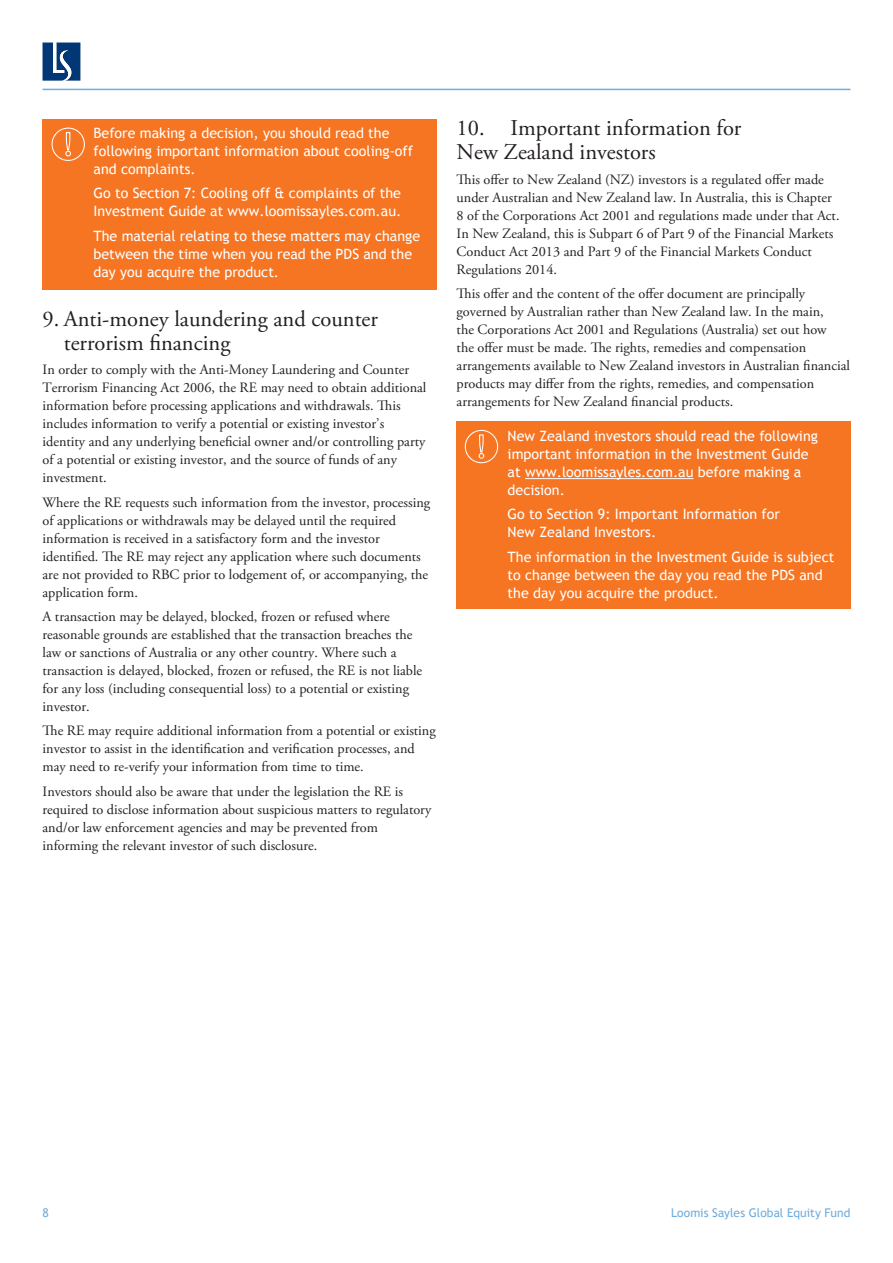
<style>
.page{position:relative;width:893px;height:1263px;background:#fff}
.page>*{position:absolute;margin:0;border:0;box-sizing:border-box;transform-origin:0 0}
.t1{font:22.5px/24px "Adobe Garamond Pro";color:#231f20}
.t2{font:14.25px/18px "Adobe Garamond Pro";color:#231f20}
.t3{font:14.25px/18px "Trebuchet MS";color:#fff}
.t4{font:12px "Trebuchet MS";letter-spacing:.005em;color:#6eacdd}
</style>
<div class="page">
<hr style="left:43px;top:89px;width:807px;height:1px;background:#6eacdd">
<svg style="left:43px;top:43px;width:37px;height:38px"></svg>
<div style="left:43px;top:119px;width:394px;height:170px;background:#f57523"></div>
<div style="left:457px;top:422px;width:394px;height:187px;background:#f57523"></div>
<hr style="left:525px;top:478px;width:169px;height:1px;background:#fff">
<div style="left:465px;top:430px;width:33px;height:33px;border:1px solid #fff;border-radius:50%"></div>
<svg style="left:478px;top:434px;width:7px;height:25px"></svg>
<div style="left:52px;top:128px;width:33px;height:33px;border:1px solid #fff;border-radius:50%"></div>
<svg style="left:65px;top:132px;width:6px;height:25px"></svg>
<p class="t3" style="left:94px;top:124px;width:321px">Before making a decision, you should read the following important information about cooling-off and complaints.</p>
<p class="t3" style="left:94px;top:185px;width:309px">Go to Section 7: Cooling off &amp; complaints of the<br>Investment Guide at www.loomissayles.com.au.</p>
<p class="t3" style="left:94px;top:227px;width:328px">The material relating to these matters may change between the time when you read the PDS and the day you acquire the product.</p>
<h1 class="t1" style="left:64px;top:308px;width:316px;text-indent:-21px">9. Anti-money laundering and counter terrorism financing</h1>
<p class="t2" style="left:43px;top:361px;width:385px">In order to comply with the Anti-Money Laundering and Counter Terrorism Financing Act 2006, the RE may need to obtain additional information before processing applications and withdrawals. This includes information to verify a potential or existing investor’s identity and any underlying beneficial owner and/or controlling party of a potential or existing investor, and the source of funds of any investment.</p>
<p class="t2" style="left:43px;top:494px;width:389px">Where the RE requests such information from the investor, processing of applications or withdrawals may be delayed until the required information is received in a satisfactory form and the investor identified. The RE may reject any application where such documents are not provided to RBC prior to lodgement of, or accompanying, the application form.</p>
<p class="t2" style="left:43px;top:608px;width:381px">A transaction may be delayed, blocked, frozen or refused where reasonable grounds are established that the transaction breaches the law or sanctions of Australia or any other country. Where such a transaction is delayed, blocked, frozen or refused, the RE is not liable for any loss (including consequential loss) to a potential or existing investor.</p>
<p class="t2" style="left:43px;top:722px;width:395px">The RE may require additional information from a potential or existing investor to assist in the identification and verification processes, and may need to re-verify your information from time to time.</p>
<p class="t2" style="left:43px;top:783px;width:390px">Investors should also be aware that under the legislation the RE is required to disclose information about suspicious matters to regulatory and/or law enforcement agencies and may be prevented from informing the relevant investor of such disclosure.</p>
<h1 class="t1" style="left:457px;top:117px;width:286px">10. Important information for<br>New Zealand investors</h1>
<p class="t2" style="left:457px;top:171px;width:384px">This offer to New Zealand (NZ) investors is a regulated offer made under Australian and New Zealand law. In Australia, this is Chapter 8 of the Corporations Act 2001 and regulations made under that Act.<br>In New Zealand, this is Subpart 6 of Part 9 of the Financial Markets Conduct Act 2013 and Part 9 of the Financial Markets Conduct Regulations 2014.</p>
<p class="t2" style="left:457px;top:285px;width:395px">This offer and the content of the offer document are principally governed by Australian rather than New Zealand law. In the main,<br>the Corporations Act 2001 and Regulations (Australia) set out how<br>the offer must be made. The rights, remedies and compensation arrangements available to New Zealand investors in Australian financial products may differ from the rights, remedies, and compensation arrangements for New Zealand financial products.</p>
<p class="t3" style="left:508px;top:427px;width:312px">New Zealand investors should read the following important information in the Investment Guide at www.loomissayles.com.au before making a decision.</p>
<p class="t3" style="left:508px;top:505px;width:274px">Go to Section 9: Important Information for<br>New Zealand Investors.</p>
<p class="t3" style="left:508px;top:548px;width:328px">The information in the Investment Guide is subject to change between the day you read the PDS and the day you acquire the product.</p>
<p class="t4" style="left:43px;top:1205px;width:8px">8</p>
<p class="t4" style="left:671px;top:1205px;width:181px">Loomis Sayles Global Equity Fund</p>
</div>
